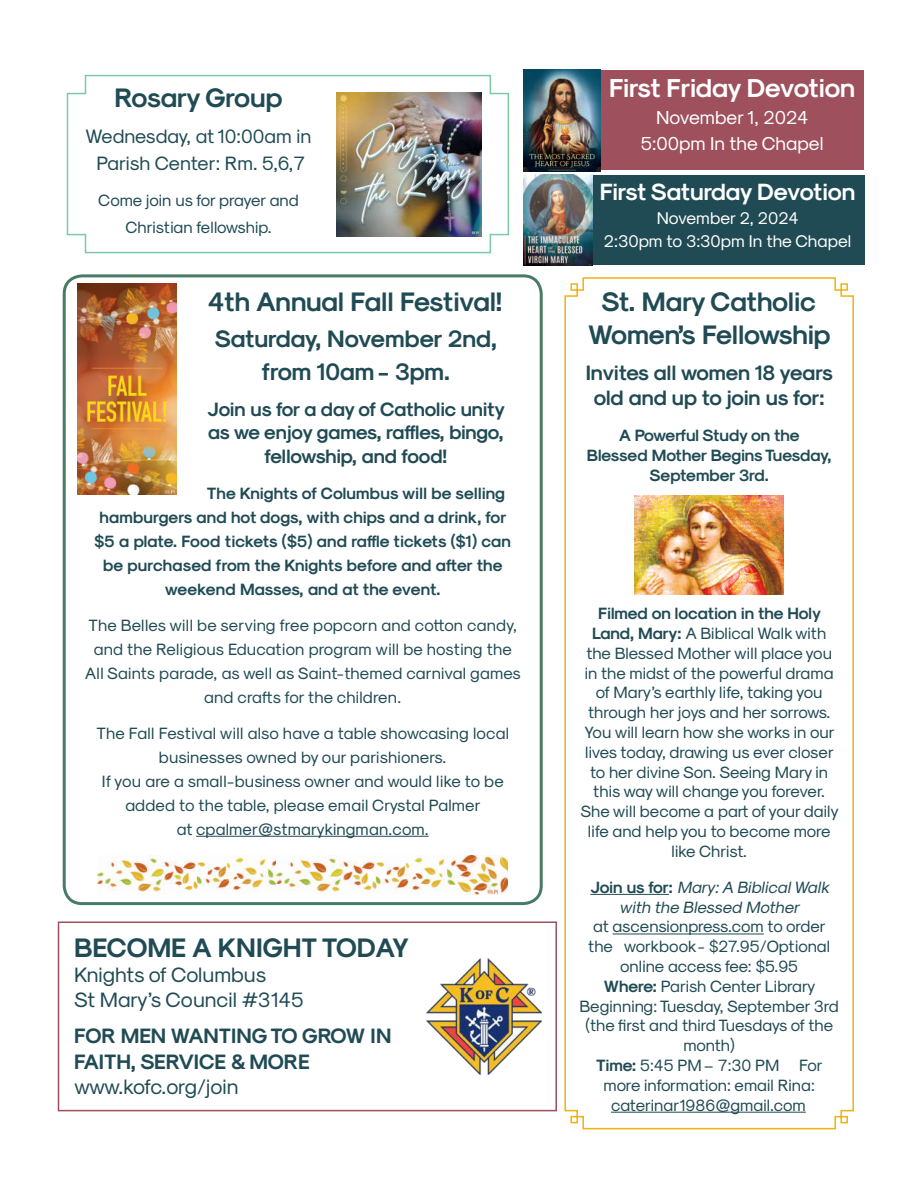
<style>
.page{position:relative;width:918px;height:1188px;background:#fff}
.page>*{position:absolute;margin:0;border:0;box-sizing:border-box;transform-origin:0 0}
.t1{font:27px/32.4px "Sk Modernist Bold";color:#204b54;text-align:center}
.t2{font:26.25px "Sk Modernist Bold";letter-spacing:-.005em;color:#fff}
.t3{font:24px/32.4px "Sk Modernist Bold";color:#204b54;text-align:center}
.t4{font:23.7px "Sk Modernist Bold";letter-spacing:-.005em;color:#fff}
.t5{font:21px/25.2px "Sk Modernist Bold";color:#204b54;text-align:center}
.t6{font:21px/25.2px "Sk Modernist Regular";color:#204b54}
.t7{font:21px "Sk Modernist Regular";letter-spacing:-.04em;color:#204b54}
.t8{font:19.5px/23.4px "Sk Modernist Bold";color:#204b54;text-align:center}
.t9{font:19.5px/27px "Sk Modernist Regular";color:#204b54;text-align:center}
.t10{font:18.9px/26.2px "Sk Modernist Regular";color:#fff;text-align:center}
.t11{font:17.1px/23.7px "Sk Modernist Regular";color:#fff;text-align:center}
.t12{font:16.5px/19.8px "Sk Modernist Regular";color:#204b54;text-align:center}
.t13{font:16.5px/19.8px "Sk Modernist Bold";color:#204b54;text-align:center}
.t14{font:italic 16.5px/19.8px "Sk Modernist Regular";color:#204b54;text-align:center}
.s1{font-family:"Sk Modernist Bold"}
.s2{font-family:"Sk Modernist Bold";font-style:normal}
</style>
<div class="page">
<svg style="left:564px;top:277px;width:290px;height:853px"></svg>
<div style="left:600px;top:70px;width:264px;height:99px;background:#9e505c"></div>
<img style="left:524px;top:70px;width:76px;height:102px">
<div style="left:591px;top:175px;width:273px;height:89px;background:#204b54"></div>
<img style="left:524px;top:174px;width:69px;height:91px">
<img style="left:66px;top:74px;width:444px;height:180px">
<div style="left:58px;top:922px;width:499px;height:189px;border:2px solid #9e505c"></div>
<img style="left:426px;top:959px;width:115px;height:115px">
<hr style="left:196px;top:836px;width:233px;height:1px;background:#204b54">
<div style="left:63px;top:274px;width:480px;height:631px;border:3px solid #477b65;border-radius:18px"></div>
<img style="left:77px;top:283px;width:99px;height:211px">
<img style="left:98px;top:855px;width:179px;height:37px">
<img style="left:277px;top:855px;width:230px;height:39px">
<img style="left:635px;top:495px;width:148px;height:100px">
<h1 class="t1" style="left:114px;top:81px;width:170px">Rosary Group</h1>
<p class="t9" style="left:86px;top:123px;width:227px">Wednesday, at 10:00am in<br>Parish Center: Rm. 5,6,7</p>
<p class="t12" style="left:98px;top:187px;width:202px;line-height:27px">Come join us for prayer and<br>Christian fellowship.</p>
<h1 class="t1" style="left:208px;top:285px;width:296px">4th Annual Fall Festival!</h1>
<h3 class="t3" style="left:215px;top:322px;width:283px">Saturday, November 2nd, from 10am - 3pm.</h3>
<p class="t8" style="left:208px;top:397px;width:299px">Join us for a day of Catholic unity as we enjoy games, raffles, bingo, fellowship, and food!</p>
<p class="t13" style="left:207px;top:483px;width:300px">The Knights of Columbus will be selling</p>
<p class="t13" style="left:100px;top:507px;width:408px">hamburgers and hot dogs, with chips and a drink, for</p>
<p class="t13" style="left:94px;top:531px;width:418px">$5 a plate. Food tickets ($5) and raffle tickets ($1) can</p>
<p class="t13" style="left:103px;top:555px;width:401px">be purchased from the Knights before and after the</p>
<p class="t13" style="left:165px;top:579px;width:277px">weekend Masses, and at the event.</p>
<p class="t12" style="left:85px;top:613px;width:438px;line-height:24px">The Belles will be serving free popcorn and cotton candy, and the Religious Education program will be hosting the All Saints parade, as well as Saint-themed carnival games and crafts for the children.</p>
<p class="t12" style="left:96px;top:721px;width:414px;line-height:24px">The Fall Festival will also have a table showcasing local businesses owned by our parishioners.<br>If you are a small-business owner and would like to be added to the table, please email Crystal Palmer<br>at cpalmer@stmarykingman.com.</p>
<h1 class="t1" style="left:74px;top:931px;width:336px">BECOME A KNIGHT TODAY</h1>
<p class="t6" style="left:74px;top:962px;width:231px">Knights of Columbus<br>St Mary’s Council #3145</p>
<p class="t5" style="left:74px;top:1023px;width:319px;text-align:left">FOR MEN WANTING TO GROW IN<br>FAITH, SERVICE &amp; MORE</p>
<p class="t7" style="left:74px;top:1075px;width:166px">www.kofc.org/join</p>
<h2 class="t2" style="left:609px;top:73px;width:248px">First Friday Devotion</h2>
<p class="t10" style="left:641px;top:104px;width:184px">November 1, 2024<br>5:00pm In the Chapel</p>
<h3 class="t4" style="left:600px;top:178px;width:257px">First Saturday Devotion</h3>
<p class="t11" style="left:604px;top:206px;width:249px">November 2, 2024<br>2:30pm to 3:30pm In the Chapel</p>
<h1 class="t1" style="left:588px;top:285px;width:244px">St. Mary Catholic<br>Women’s Fellowship</h1>
<p class="t5" style="left:586px;top:359px;width:249px">Invites all women 18 years old and up to join us for:</p>
<p class="t13" style="left:587px;top:425px;width:246px">A Powerful Study on the<br>Blessed Mother Begins Tuesday,<br>September 3rd.</p>
<p class="t13" style="left:598px;top:603px;width:224px">Filmed on location in the Holy</p>
<p class="t12" style="left:580px;top:623px;width:260px"><span class="s1">Land, Mary:</span> A Biblical Walk with the Blessed Mother will place you in the midst of the powerful drama of Mary’s earthly life, taking you through her joys and her sorrows.<br>You will learn how she works in our lives today, drawing us ever closer to her divine Son. Seeing Mary in this way will change you forever.<br>She will become a part of your daily life and help you to become more like Christ.</p>
<p class="t14" style="left:590px;top:877px;width:244px"><span class="s2">J o i n u s fo r :</span> Mary:A BiblicalWalk with the Blessed Mother</p>
<p class="t12" style="left:580px;top:917px;width:261px">at ascensionpress.com to order the workbook- $27.95/Optional online access fee: $5.95<br><span class="s1">Where:</span> Parish Center Library<br>Beginning: Tuesday, September 3rd (the first and third Tuesdays of the month)<br><span class="s1">Time:</span> 5:45 PM – 7:30 PM For more information: email Rina: caterinar1986@gmail.com</p>
</div>
